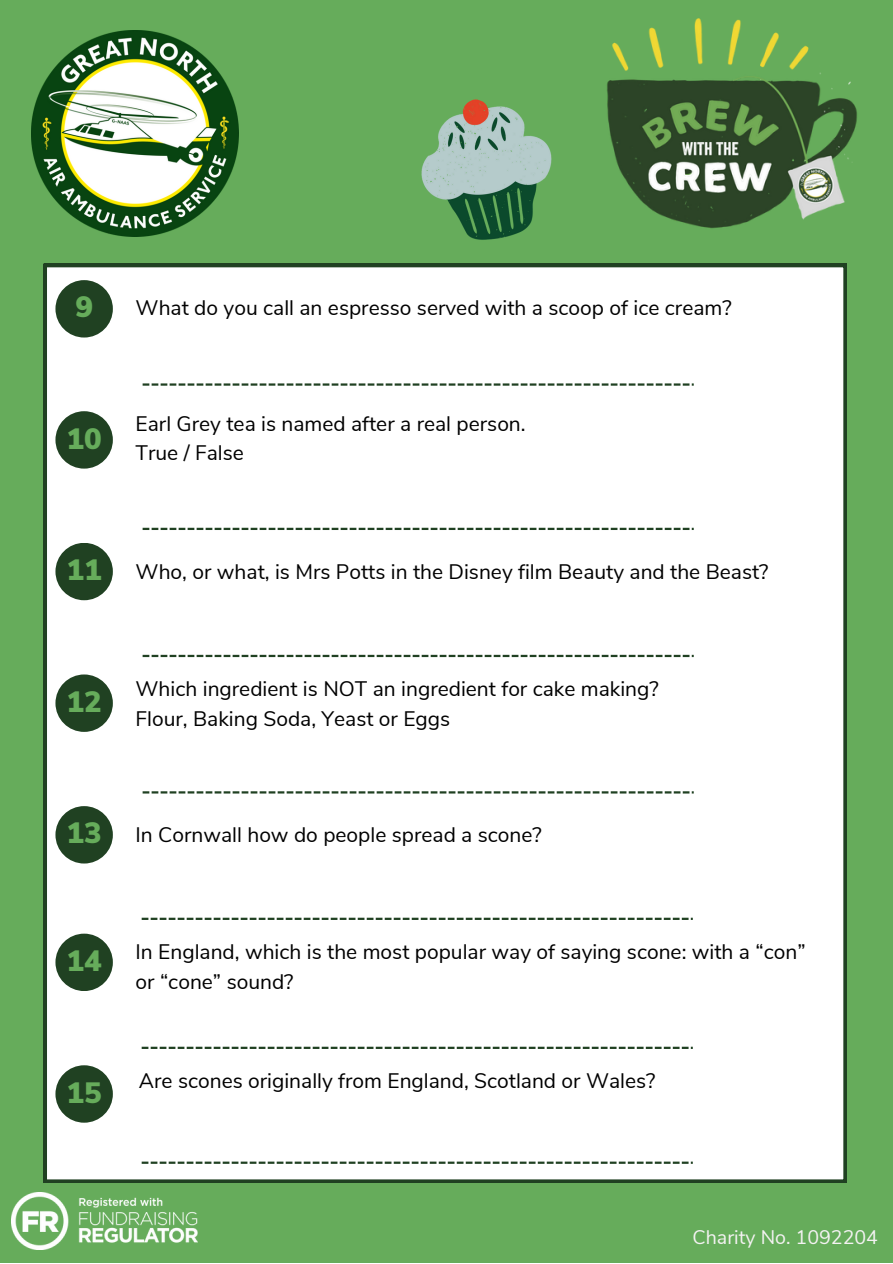
<style>
.page{position:relative;width:893px;height:1264px;background:#fff}
.page>*{position:absolute;margin:0;border:0;box-sizing:border-box;transform-origin:0 0}
.t1{font:900 29.4px "Nunito Sans";color:#66ac5b}
.t2{font:21px/29.2px "Nunito Sans";color:#000}
.t3{font:19.65px "Nunito Sans";color:#f4f2f2}
</style>
<div class="page">
<div style="left:0;top:0;width:892px;height:1262px;background:#66ac5b"></div>
<img style="left:607px;top:18px;width:250px;height:211px">
<img style="left:32px;top:30px;width:207px;height:207px">
<div style="left:44px;top:264px;width:802px;height:918px;background:#fff"></div>
<img style="left:11px;top:1192px;width:186px;height:56px">
<div style="left:55px;top:1065px;width:58px;height:57px;background:#204122;border-radius:50%"></div>
<div style="left:55px;top:280px;width:58px;height:57px;background:#204122;border-radius:50%"></div>
<div style="left:55px;top:411px;width:58px;height:57px;background:#204122;border-radius:50%"></div>
<div style="left:55px;top:674px;width:58px;height:58px;background:#204122;border-radius:50%"></div>
<div style="left:55px;top:806px;width:58px;height:57px;background:#204122;border-radius:50%"></div>
<div style="left:55px;top:543px;width:58px;height:57px;background:#204122;border-radius:50%"></div>
<div style="left:55px;top:933px;width:58px;height:58px;background:#204122;border-radius:50%"></div>
<svg style="left:143px;top:383px;width:550px;height:2px"></svg>
<svg style="left:143px;top:528px;width:550px;height:2px"></svg>
<svg style="left:143px;top:655px;width:550px;height:2px"></svg>
<svg style="left:143px;top:791px;width:550px;height:2px"></svg>
<svg style="left:142px;top:917px;width:550px;height:3px;background:#809381"></svg>
<svg style="left:142px;top:1046px;width:550px;height:2px"></svg>
<svg style="left:142px;top:1161px;width:550px;height:2px"></svg>
<img style="left:421px;top:99px;width:131px;height:141px">
<p class="t1" style="left:75px;top:288px;width:19px">9</p>
<p class="t2" style="left:136px;top:293px;width:597px">What do you call an espresso served with a scoop of ice cream?</p>
<p class="t1" style="left:67px;top:419px;width:37px">10</p>
<p class="t2" style="left:136px;top:409px;width:391px">Earl Grey tea is named after a real person.</p>
<p class="t2" style="left:135px;top:438px;width:110px">True / False</p>
<p class="t1" style="left:67px;top:550px;width:37px">11</p>
<p class="t2" style="left:136px;top:557px;width:634px">Who, or what, is Mrs Potts in the Disney film Beauty and the Beast?</p>
<p class="t1" style="left:67px;top:682px;width:37px">12</p>
<p class="t2" style="left:135px;top:675px;width:524px">Which ingredient is NOT an ingredient for cake making?</p>
<p class="t2" style="left:135px;top:704px;width:316px">Flour, Baking Soda, Yeast or Eggs</p>
<p class="t1" style="left:67px;top:813px;width:37px">13</p>
<p class="t2" style="left:136px;top:820px;width:408px">In Cornwall how do people spread a scone?</p>
<p class="t1" style="left:67px;top:941px;width:37px">14</p>
<p class="t1" style="left:67px;top:1072px;width:37px">15</p>
<p class="t2" style="left:135px;top:937px;width:671px">In England, which is the most popular way of saying scone: with a “con” or “cone” sound?</p>
<p class="t2" style="left:139px;top:1066px;width:518px">Are scones originally from England, Scotland or Wales?</p>
<p class="t3" style="left:692px;top:1224px;width:187px">Charity No. 1092204</p>
</div>
